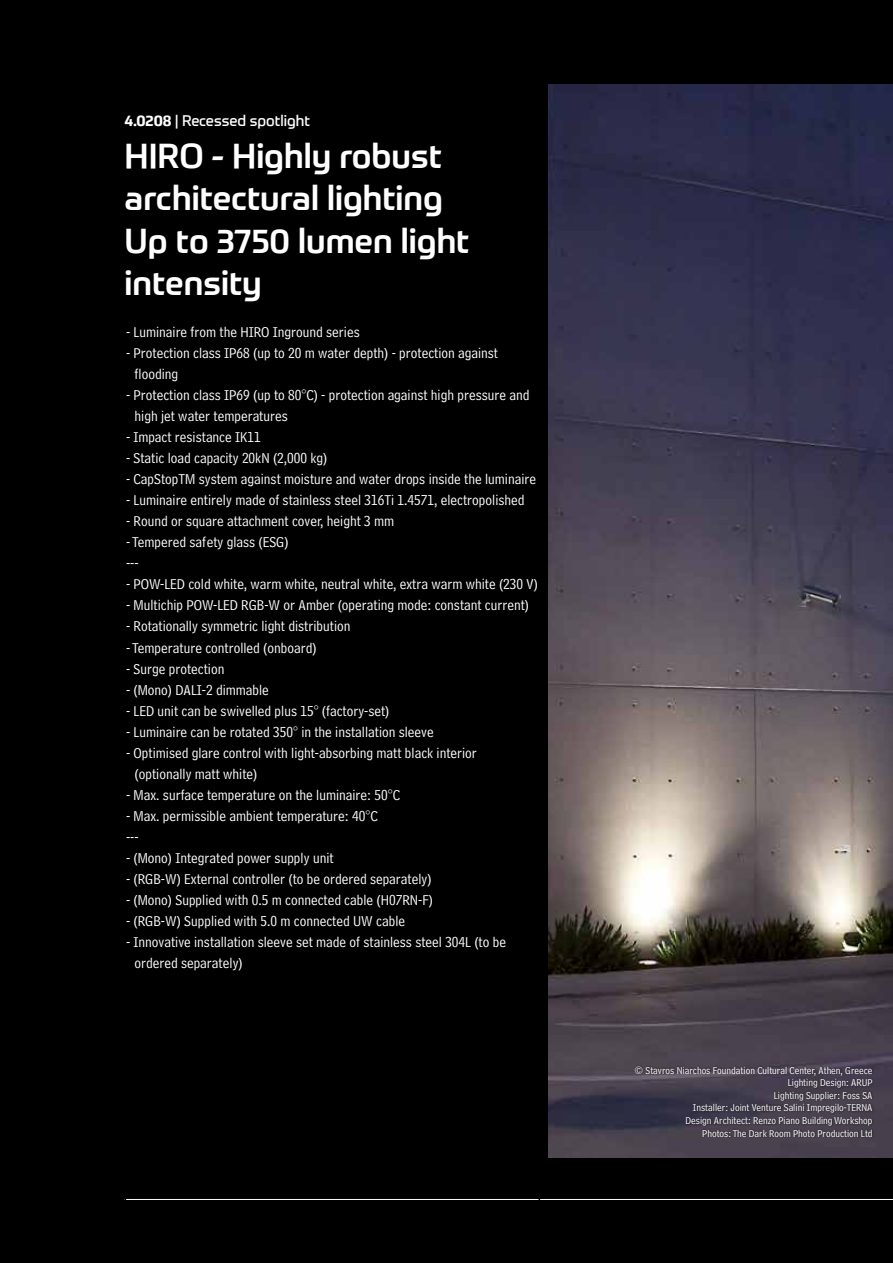
<style>
.page{position:relative;width:893px;height:1263px;background:#000}
.page>*{position:absolute;margin:0;border:0;box-sizing:border-box;transform-origin:0 0}
.t1{font:500 33.75px/42.2px "Prometo";color:#fff}
.t2{font:15px/21px "Bell Centennial Std Address";color:#fff}
.t3{font:15px "Prometo";color:#fff}
.t4{font:10.5px/12.6px "Bell Centennial Std Address";color:#fff;text-align:right}
.s1{font-weight:700}
</style>
<div class="page">
<img style="left:549px;top:84px;width:344px;height:1074px">
<div style="left:633px;top:1064px;width:241px;height:74px;background:#000;opacity:.6"></div>
<hr style="left:125px;top:1199px;width:768px;height:1px;background:#fff">
<p class="t3" style="left:125px;top:112px;width:187px"><span class="s1">4.0208</span> | Recessed spotlight</p>
<h1 class="t1" style="left:125px;top:135px;width:346px">HIRO - Highly robust architectural lighting<br>Up to 3750 lumen light intensity</h1>
<p class="t2" style="left:126px;top:321px;width:235px">- Luminaire from the HIRO Inground series</p>
<p class="t2" style="left:135px;top:342px;width:365px;text-indent:-9px">- Protection class IP68 (up to 20 m water depth) - protection against flooding</p>
<p class="t2" style="left:135px;top:384px;width:396px;text-indent:-9px">- Protection class IP69 (up to 80°C) - protection against high pressure and high jet water temperatures</p>
<p class="t2" style="left:126px;top:427px;width:136px">- Impact resistance IK11</p>
<p class="t2" style="left:126px;top:448px;width:203px">- Static load capacity 20kN (2,000 kg)</p>
<p class="t2" style="left:126px;top:469px;width:411px">- CapStopTM system against moisture and water drops inside the luminaire</p>
<p class="t2" style="left:126px;top:490px;width:400px">- Luminaire entirely made of stainless steel 316Ti 1.4571, electropolished</p>
<p class="t2" style="left:126px;top:511px;width:270px">- Round or square attachment cover, height 3 mm</p>
<p class="t2" style="left:126px;top:532px;width:164px">- Tempered safety glass (ESG) ---</p>
<p class="t2" style="left:126px;top:574px;width:413px">- POW-LED cold white, warm white, neutral white, extra warm white (230 V)</p>
<p class="t2" style="left:126px;top:595px;width:405px">- Multichip POW-LED RGB-W or Amber (operating mode: constant current)</p>
<p class="t2" style="left:126px;top:616px;width:226px">- Rotationally symmetric light distribution</p>
<p class="t2" style="left:126px;top:637px;width:192px">- Temperature controlled (onboard)</p>
<p class="t2" style="left:126px;top:658px;width:100px">- Surge protection</p>
<p class="t2" style="left:126px;top:679px;width:144px">- (Mono) DALI-2 dimmable</p>
<p class="t2" style="left:126px;top:700px;width:265px">- LED unit can be swivelled plus 15° (factory-set)</p>
<p class="t2" style="left:126px;top:721px;width:309px">- Luminaire can be rotated 350° in the installation sleeve</p>
<p class="t2" style="left:135px;top:742px;width:344px;text-indent:-9px">- Optimised glare control with light-absorbing matt black interior (optionally matt white)</p>
<p class="t2" style="left:126px;top:784px;width:275px">- Max. surface temperature on the luminaire: 50°C</p>
<p class="t2" style="left:126px;top:805px;width:253px">- Max. permissible ambient temperature: 40°C ---</p>
<p class="t2" style="left:126px;top:847px;width:209px">- (Mono) Integrated power supply unit</p>
<p class="t2" style="left:126px;top:868px;width:307px">- (RGB-W) External controller (to be ordered separately)</p>
<p class="t2" style="left:126px;top:890px;width:308px">- (Mono) Supplied with 0.5 m connected cable (H07RN-F)</p>
<p class="t2" style="left:126px;top:911px;width:281px">- (RGB-W) Supplied with 5.0 m connected UW cable</p>
<p class="t2" style="left:135px;top:932px;width:373px;text-indent:-9px">- Innovative installation sleeve set made of stainless steel 304L (to be ordered separately)</p>
<p class="t4" style="left:634px;top:1064px;width:240px">© Stavros Niarchos Foundation Cultural Center, Athen, Greece Lighting Design: ARUP<br>Lighting Supplier: Foss SA<br>Installer: Joint Venture Salini Impregilo‐TERNA<br>Design Architect: Renzo Piano Building Workshop<br>Photos: The Dark Room Photo Production Ltd</p>
</div>
